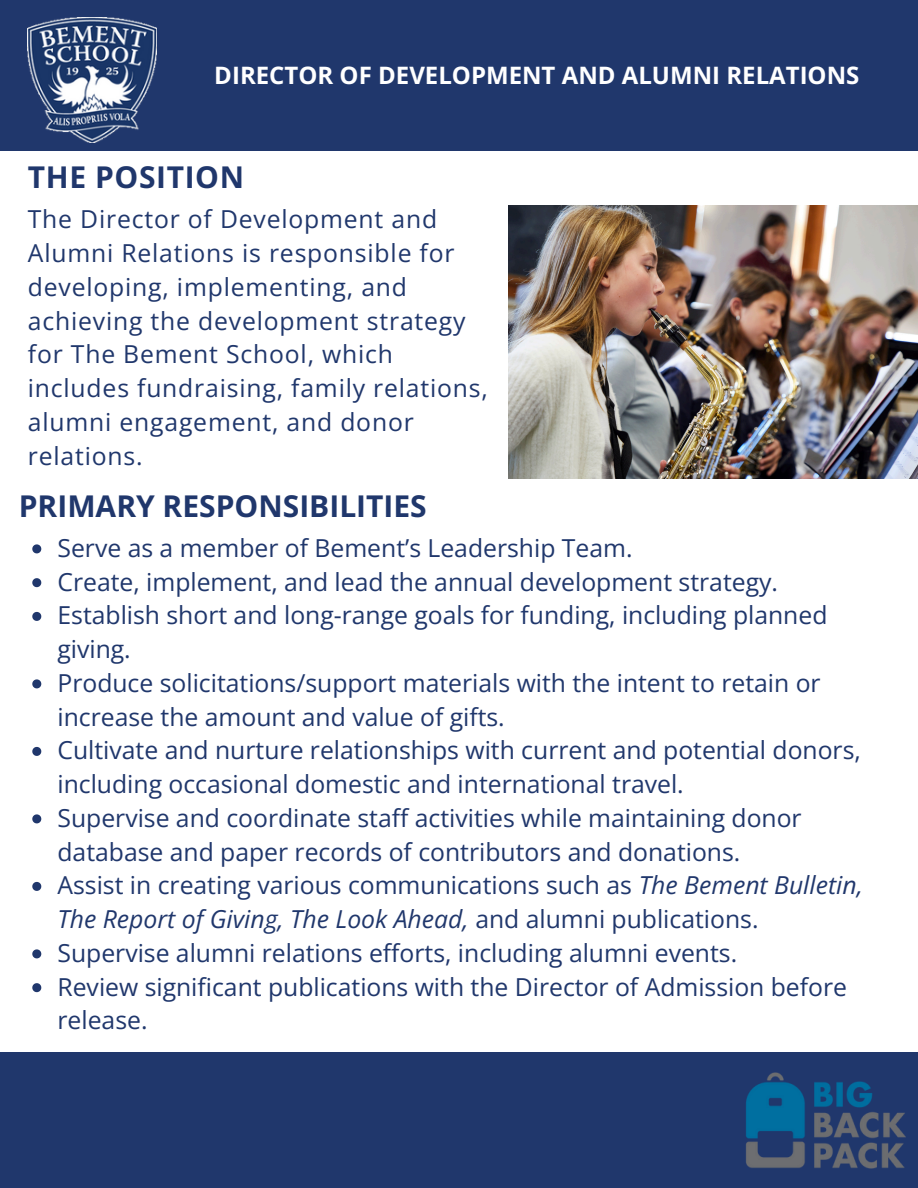
<style>
.page{position:relative;width:918px;height:1188px;background:#fff}
.page>*{position:absolute;margin:0;border:0;box-sizing:border-box;transform-origin:0 0}
.t1{font:700 30px "Open Sans";color:#20376c}
.t2{font:700 30px "Open Sans";letter-spacing:.02em;color:#20376c}
.t3{font:24.75px/33.8px "Open Sans";color:#20376c}
.t4{font:24.75px/33.8px "Open Sans";letter-spacing:.035em;color:#20376c}
.t5{font:700 24px "Open Sans";color:#fff}
.s1{font-style:italic}
</style>
<div class="page">
<div style="left:0;top:0;width:918px;height:151px;background:#20376c"></div>
<div style="left:0;top:1052px;width:918px;height:136px;background:#20376c"></div>
<img style="left:746px;top:1072px;width:160px;height:97px">
<img style="left:28px;top:18px;width:128px;height:125px">
<img style="left:508px;top:205px;width:410px;height:273px">
<svg style="left:32px;top:544px;width:9px;height:9px"></svg>
<svg style="left:32px;top:578px;width:9px;height:9px"></svg>
<svg style="left:32px;top:612px;width:9px;height:9px"></svg>
<svg style="left:32px;top:679px;width:9px;height:9px"></svg>
<svg style="left:32px;top:747px;width:9px;height:9px"></svg>
<svg style="left:32px;top:814px;width:9px;height:9px"></svg>
<svg style="left:32px;top:882px;width:9px;height:9px"></svg>
<svg style="left:32px;top:949px;width:9px;height:9px"></svg>
<svg style="left:32px;top:983px;width:9px;height:9px"></svg>
<p class="t5" style="left:214px;top:58px;width:647px">DIRECTOR OF DEVELOPMENT AND ALUMNI RELATIONS</p>
<h1 class="t2" style="left:28px;top:156px;width:218px">THE POSITION</h1>
<h3 class="t4" style="left:28px;top:202px;width:462px">The Director of Development and<br>Alumni Relations is responsible for developing, implementing, and achieving the development strategy for The Bement School, which includes fundraising, family relations, alumni engagement, and donor relations.</h3>
<h2 class="t1" style="left:19px;top:485px;width:409px">PRIMARY RESPONSIBILITIES</h2>
<p class="t3" style="left:57px;top:530px;width:576px">Serve as a member of Bement’s Leadership Team.</p>
<p class="t3" style="left:57px;top:564px;width:722px">Create, implement, and lead the annual development strategy.</p>
<h2 class="t3" style="left:57px;top:598px;width:771px">Establish short and long-range goals for funding, including planned giving.</h2>
<p class="t3" style="left:57px;top:665px;width:765px">Produce solicitations/support materials with the intent to retain or increase the amount and value of gifts.</p>
<p class="t3" style="left:57px;top:733px;width:805px">Cultivate and nurture relationships with current and potential donors, including occasional domestic and international travel.</p>
<p class="t3" style="left:57px;top:800px;width:746px">Supervise and coordinate staff activities while maintaining donor database and paper records of contributors and donations.</p>
<p class="t3" style="left:57px;top:868px;width:807px">Assist in creating various communications such as <span class="s1">The Bement Bulletin,<br>The Report of Giving, The Look Ahead,</span> and alumni publications.</p>
<p class="t3" style="left:57px;top:935px;width:681px">Supervise alumni relations efforts, including alumni events.</p>
<p class="t3" style="left:57px;top:969px;width:791px">Review significant publications with the Director of Admission before release.</p>
</div>
